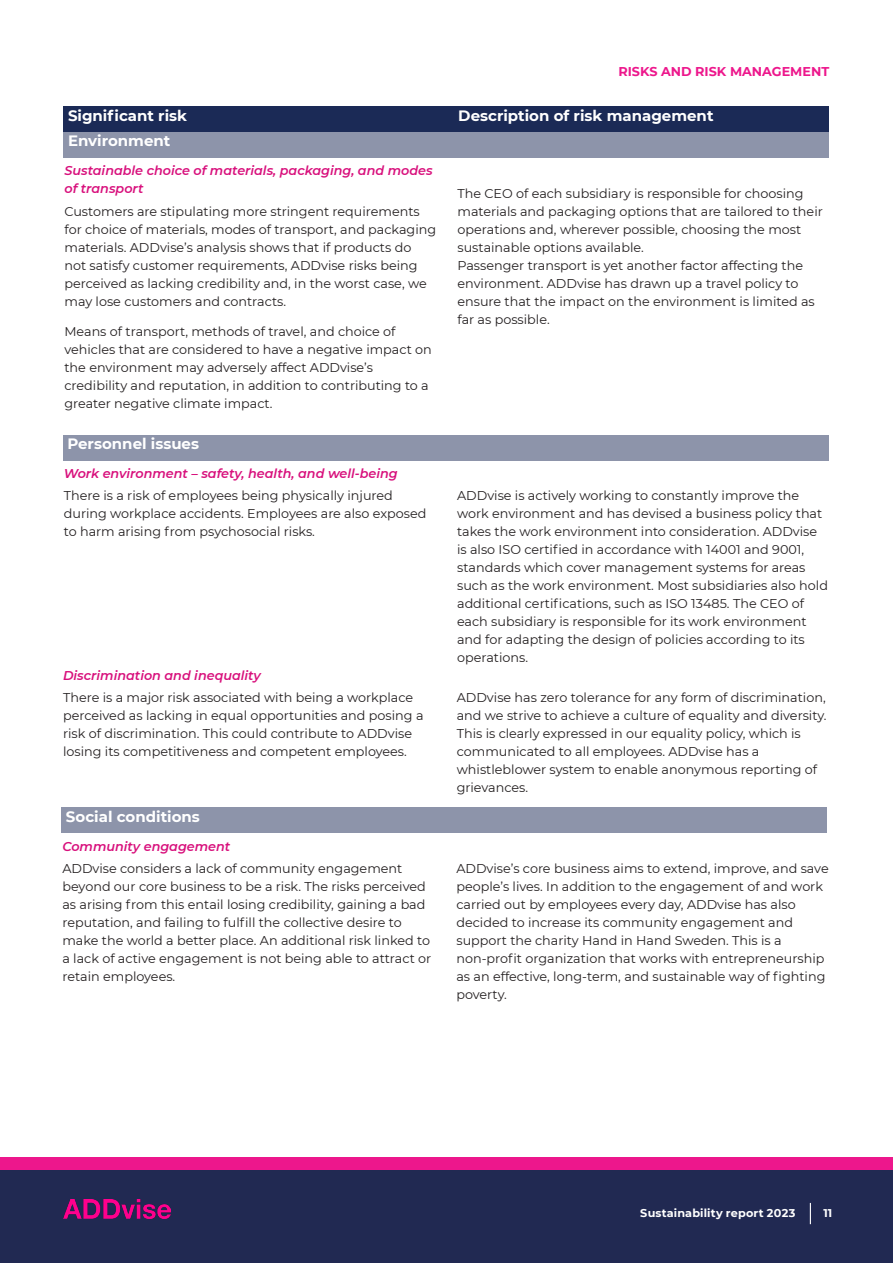
<style>
.page{position:relative;width:893px;height:1263px;background:#fff}
.page>*{position:absolute;margin:0;border:0;box-sizing:border-box;transform-origin:0 0}
.ADDvise_brödtext_indrag{font:700 15px "Montserrat";color:#fff}
.ADDvise_tabellbröd_vänster{font:12.75px/18px "Montserrat";color:#231f20}
.ADDvise_tabellbröd_vänster-2{font:italic 600 12.75px/18px "Montserrat";color:#d8107c}
.ADDvise_sidrubrik{font:700 12.75px "Montserrat";color:#ed178c}
.ADDvise_dokumentrubrik{font:700 11.25px "Montserrat";letter-spacing:.015em;color:#fff}
</style>
<div class="page">
<div style="left:0;top:1161px;width:893px;height:102px;background:#212952"></div>
<div style="left:0;top:1157px;width:893px;height:12px;background:#ed178c"></div>
<svg style="left:810px;top:1203px;width:1px;height:21px"></svg>
<img style="left:64px;top:1199px;width:106px;height:19px">
<div style="left:64px;top:106px;width:765px;height:26px;background:#1b2a56"></div>
<div style="left:64px;top:132px;width:765px;height:25px;background:#8d94aa"></div>
<div style="left:63px;top:435px;width:765px;height:25px;background:#8d94aa"></div>
<div style="left:62px;top:807px;width:765px;height:26px;background:#8d94aa"></div>
<p class="ADDvise_sidrubrik" style="left:618px;top:62px;width:212px">RISKS AND RISK MANAGEMENT</p>
<p class="ADDvise_brödtext_indrag" style="left:68px;top:105px;width:121px">Significant risk</p>
<p class="ADDvise_brödtext_indrag" style="left:458px;top:105px;width:257px">Description of risk management</p>
<p class="ADDvise_brödtext_indrag" style="left:68px;top:130px;width:104px">Environment</p>
<p class="ADDvise_tabellbröd_vänster-2" style="left:64px;top:161px;width:370px">Sustainable choice of materials, packaging, and modes of transport</p>
<p class="ADDvise_tabellbröd_vänster" style="left:64px;top:202px;width:373px">Customers are stipulating more stringent requirements for choice of materials, modes of transport, and packaging materials. ADDvise’s analysis shows that if products do not satisfy customer requirements, ADDvise risks being perceived as lacking credibility and, in the worst case, we may lose customers and contracts.</p>
<p class="ADDvise_tabellbröd_vänster" style="left:64px;top:322px;width:369px">Means of transport, methods of travel, and choice of vehicles that are considered to have a negative impact on the environment may adversely affect ADDvise’s credibility and reputation, in addition to contributing to a greater negative climate impact.</p>
<p class="ADDvise_brödtext_indrag" style="left:67px;top:433px;width:133px">Personnel issues</p>
<p class="ADDvise_tabellbröd_vänster" style="left:457px;top:184px;width:367px">The CEO of each subsidiary is responsible for choosing materials and packaging options that are tailored to their operations and, wherever possible, choosing the most sustainable options available.</p>
<p class="ADDvise_tabellbröd_vänster" style="left:457px;top:256px;width:359px">Passenger transport is yet another factor affecting the environment. ADDvise has drawn up a travel policy to ensure that the impact on the environment is limited as far as possible.</p>
<p class="ADDvise_tabellbröd_vänster-2" style="left:64px;top:464px;width:335px">Work environment – safety, health, and well-being</p>
<p class="ADDvise_tabellbröd_vänster" style="left:64px;top:486px;width:364px">There is a risk of employees being physically injured during workplace accidents. Employees are also exposed to harm arising from psychosocial risks.</p>
<p class="ADDvise_tabellbröd_vänster" style="left:457px;top:486px;width:372px">ADDvise is actively working to constantly improve the work environment and has devised a business policy that takes the work environment into consideration. ADDvise is also ISO certified in accordance with 14001 and 9001, standards which cover management systems for areas such as the work environment. Most subsidiaries also hold additional certifications, such as ISO 13485. The CEO of each subsidiary is responsible for its work environment and for adapting the design of policies according to its operations.</p>
<p class="ADDvise_tabellbröd_vänster-2" style="left:63px;top:666px;width:199px">Discrimination and inequality</p>
<p class="ADDvise_tabellbröd_vänster" style="left:63px;top:688px;width:362px">There is a major risk associated with being a workplace perceived as lacking in equal opportunities and posing a risk of discrimination. This could contribute to ADDvise losing its competitiveness and competent employees.</p>
<p class="ADDvise_tabellbröd_vänster" style="left:457px;top:688px;width:371px">ADDvise has zero tolerance for any form of discrimination, and we strive to achieve a culture of equality and diversity.<br>This is clearly expressed in our equality policy, which is communicated to all employees. ADDvise has a whistleblower system to enable anonymous reporting of grievances.</p>
<p class="ADDvise_brödtext_indrag" style="left:66px;top:806px;width:135px">Social conditions</p>
<p class="ADDvise_tabellbröd_vänster-2" style="left:62px;top:837px;width:169px">Community engagement</p>
<p class="ADDvise_tabellbröd_vänster" style="left:62px;top:859px;width:370px">ADDvise considers a lack of community engagement beyond our core business to be a risk. The risks perceived as arising from this entail losing credibility, gaining a bad reputation, and failing to fulfill the collective desire to make the world a better place. An additional risk linked to a lack of active engagement is not being able to attract or retain employees.</p>
<p class="ADDvise_tabellbröd_vänster" style="left:456px;top:859px;width:374px">ADDvise’s core business aims to extend, improve, and save people’s lives. In addition to the engagement of and work carried out by employees every day, ADDvise has also decided to increase its community engagement and support the charity Hand in Hand Sweden. This is a non-profit organization that works with entrepreneurship as an effective, long-term, and sustainable way of fighting poverty.</p>
<p class="ADDvise_dokumentrubrik" style="left:640px;top:1205px;width:157px">Sustainability report 2023</p>
<p class="ADDvise_dokumentrubrik" style="left:823px;top:1205px;width:10px">11</p>
</div>
